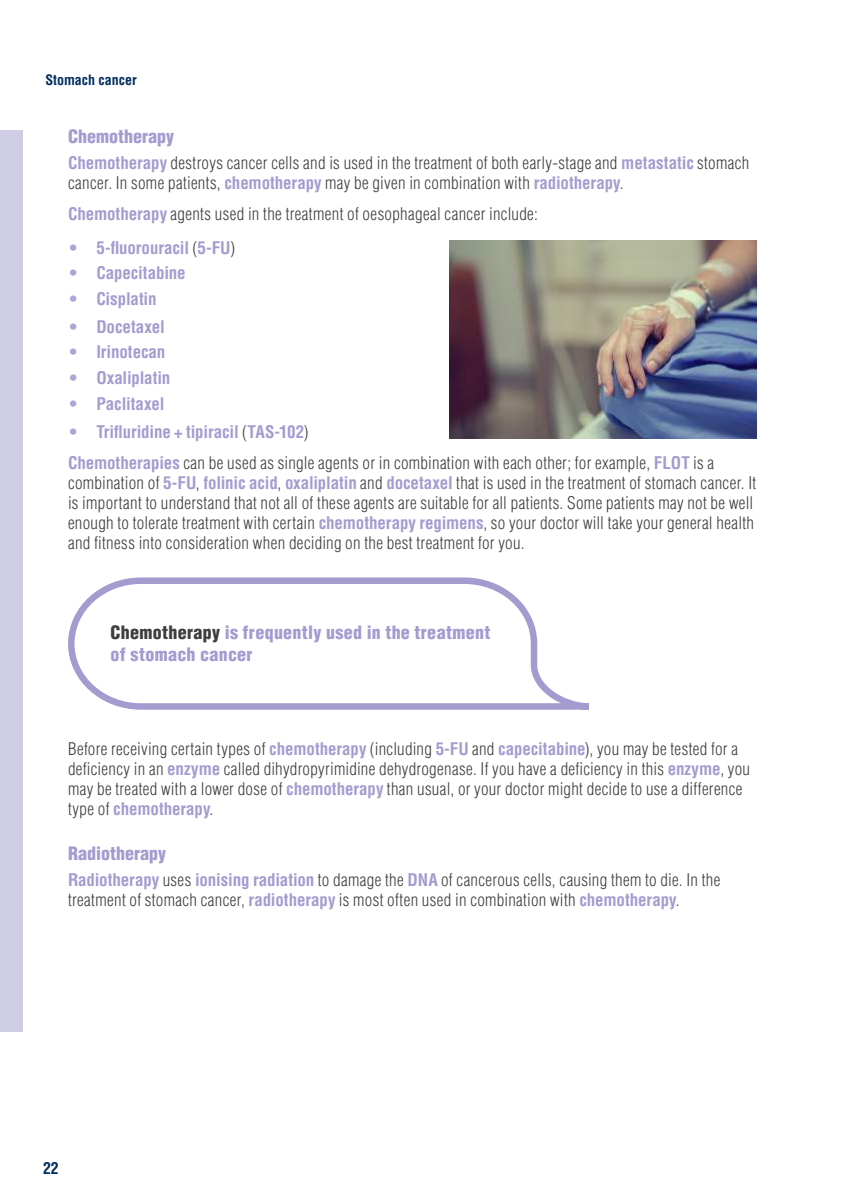
<style>
.page{position:relative;width:842px;height:1191px;background:#fff}
.page>*{position:absolute;margin:0;border:0;box-sizing:border-box;transform-origin:0 0}
.t1{font:900 condensed 18px/22px "Helvetica LT Std";letter-spacing:.015em;color:#a39ccf}
.t2{font:300 condensed 17px/20px "Helvetica LT Std";letter-spacing:.02em;color:#3e3e3f}
.t3{font:700 condensed 17px "Helvetica LT Std";letter-spacing:-.01em;color:#a39ccf}
.t4{font:700 condensed 16px "Helvetica LT Std";color:#002e5e}
.t5{font:700 condensed 14px "Helvetica LT Std";color:#002e5e}
.s1{font-weight:700;color:#a39ccf}
.s2{font-weight:300;color:#aca6d4}
.s3{font-weight:300;color:#3e3e3f}
.s4{color:#aca6d4}
.s5{color:#3e3e3f}
</style>
<div class="page">
<div style="left:0;top:130px;width:23px;height:902px;background:#cfcce6"></div>
<svg style="left:68px;top:577px;width:521px;height:133px"></svg>
<img style="left:449px;top:240px;width:308px;height:198px">
<p class="t5" style="left:45px;top:71px;width:93px">Stomach cancer</p>
<p class="t1" style="left:68px;top:126px;width:107px">Chemotherapy</p>
<p class="t2" style="left:68px;top:153px;width:683px"><span class="s1">Chemotherapy</span> destroys cancer cells and is used in the treatment of both early-stage and <span class="s1">metastatic</span> stomach cancer. In some patients, <span class="s1">chemotherapy</span> may be given in combination with <span class="s1">radiotherapy</span>.</p>
<p class="t2" style="left:68px;top:204px;width:471px"><span class="s1">Chemotherapy</span> agents used in the treatment of oesophageal cancer include:</p>
<p class="t3" style="left:68px;top:237px;width:169px"><span class="s2">•</span> 5-fluorouracil <span class="s3">(</span>5-FU<span class="s3">)</span></p>
<p class="t3" style="left:68px;top:262px;width:119px"><span class="s2">•</span> Capecitabine</p>
<p class="t3" style="left:68px;top:288px;width:90px"><span class="s2">•</span> Cisplatin</p>
<p class="t3" style="left:68px;top:316px;width:98px"><span class="s2">•</span> Docetaxel</p>
<p class="t3" style="left:68px;top:341px;width:99px"><span class="s2">•</span> Irinotecan</p>
<p class="t3" style="left:68px;top:367px;width:104px"><span class="s2">•</span> Oxaliplatin</p>
<p class="t3" style="left:68px;top:393px;width:98px"><span class="s2">•</span> Paclitaxel</p>
<p class="t2" style="left:68px;top:415px;width:647px;line-height:31.4px"><span class="s4">•</span> <span class="s1">Trifluridine + tipiracil</span> (<span class="s1">TAS-102</span>)<br><span class="s1">Chemotherapies</span> can be used as single agents or in combination with each other; for example, <span class="s1">FLOT</span> is a</p>
<p class="t2" style="left:68px;top:472px;width:690px">combination of <span class="s1">5-FU</span>, <span class="s1">folinic acid</span>, <span class="s1">oxaliplatin</span> and <span class="s1">docetaxel</span> that is used in the treatment of stomach cancer. It is important to understand that not all of these agents are suitable for all patients. Some patients may not be well enough to tolerate treatment with certain <span class="s1">chemotherapy regimens</span>, so your doctor will take your general health and fitness into consideration when deciding on the best treatment for you.</p>
<p class="t1" style="left:111px;top:621px;width:382px"><span class="s5">Chemotherapy</span> is frequently used in the treatment of stomach cancer</p>
<p class="t2" style="left:68px;top:739px;width:683px">Before receiving certain types of <span class="s1">chemotherapy</span> (including <span class="s1">5-FU</span> and <span class="s1">capecitabine</span>), you may be tested for a deficiency in an <span class="s1">enzyme</span> called dihydropyrimidine dehydrogenase. If you have a deficiency in this <span class="s1">enzyme</span>, you may be treated with a lower dose of <span class="s1">chemotherapy</span> than usual, or your doctor might decide to use a difference type of <span class="s1">chemotherapy</span>.</p>
<p class="t1" style="left:68px;top:842px;width:99px">Radiotherapy</p>
<p class="t2" style="left:68px;top:869px;width:654px"><span class="s1">Radiotherapy</span> uses <span class="s1">ionising radiation</span> to damage the <span class="s1">DNA</span> of cancerous cells, causing them to die. In the treatment of stomach cancer, <span class="s1">radiotherapy</span> is most often used in combination with <span class="s1">chemotherapy</span>.</p>
<p class="t4" style="left:43px;top:1158px;width:17px">22</p>
</div>
